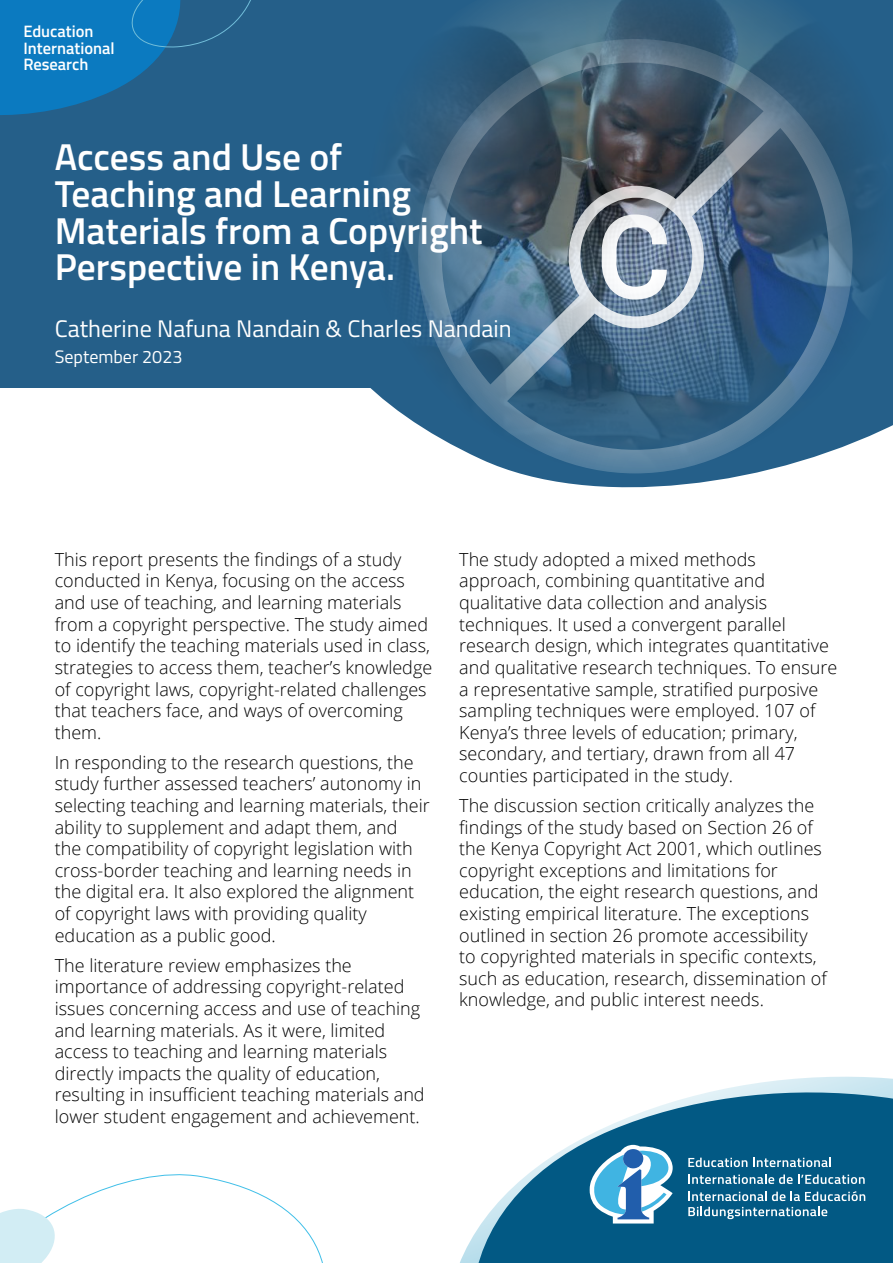
<style>
.page{position:relative;width:893px;height:1263px;background:#fff}
.page>*{position:absolute;margin:0;border:0;box-sizing:border-box;transform-origin:0 0}
.t1{font:600 37.5px/36.8px "Titillium";color:#fff}
.Cover_Date{font:24px "Titillium";color:#fff}
.t2{font:300 18px/21.6px "Open Sans";color:#000}
.Cover_Date-2{font:18px "Titillium";color:#fff}
.Cover_Title_White{font:600 16.5px "Titillium Web";color:#fff}
</style>
<div class="page">
<div style="left:0;top:0;width:583px;height:387px;background:#255f89"></div>
<img style="left:250px;top:0;width:643px;height:488px">
<svg style="left:0;top:1174px;width:323px;height:89px"></svg>
<svg style="left:460px;top:1076px;width:433px;height:187px;fill:#025984"></svg>
<svg style="left:0;top:0;width:256px;height:117px"></svg>
<svg style="left:688px;top:1157px;width:59px;height:10px"></svg>
<svg style="left:753px;top:1157px;width:78px;height:10px"></svg>
<svg style="left:688px;top:1174px;width:177px;height:10px;background:#538eab"></svg>
<svg style="left:688px;top:1191px;width:97px;height:10px"></svg>
<svg style="left:791px;top:1191px;width:74px;height:10px"></svg>
<svg style="left:688px;top:1207px;width:139px;height:12px;background:#4b88a7"></svg>
<svg style="left:590px;top:1145px;width:83px;height:78px"></svg>
<svg style="left:418px;top:39px;width:435px;height:434px;background:#4a6a84"></svg>
<svg style="left:602px;top:214px;width:65px;height:86px"></svg>
<p class="Cover_Title_White" style="left:23px;top:19px;width:72px">Education</p>
<p class="Cover_Title_White" style="left:23px;top:36px;width:93px">International</p>
<p class="Cover_Title_White" style="left:23px;top:52px;width:67px">Research</p>
<p class="t1" style="left:55px;top:137px;width:429px">Access and Use of<br>Teaching and Learning<br>Materials from a Copyright<br>Perspective in Kenya.</p>
<p class="Cover_Date" style="left:55px;top:311px;width:458px">Catherine Nafuna Nandain &amp; Charles Nandain</p>
<p class="Cover_Date-2" style="left:55px;top:343px;width:129px">September 2023</p>
<p class="t2" style="left:55px;top:548px;width:379px">This report presents the findings of a study conducted in Kenya, focusing on the access and use of teaching, and learning materials from a copyright perspective. The study aimed to identify the teaching materials used in class, strategies to access them, teacher’s knowledge of copyright laws, copyright-related challenges that teachers face, and ways of overcoming them.</p>
<p class="t2" style="left:55px;top:751px;width:376px">In responding to the research questions, the study further assessed teachers’ autonomy in selecting teaching and learning materials, their ability to supplement and adapt them, and<br>the compatibility of copyright legislation with cross-border teaching and learning needs in the digital era. It also explored the alignment of copyright laws with providing quality education as a public good.</p>
<p class="t2" style="left:55px;top:954px;width:371px">The literature review emphasizes the importance of addressing copyright-related issues concerning access and use of teaching and learning materials. As it were, limited access to teaching and learning materials directly impacts the quality of education, resulting in insufficient teaching materials and lower student engagement and achievement.</p>
<p class="t2" style="left:459px;top:548px;width:379px">The study adopted a mixed methods approach, combining quantitative and qualitative data collection and analysis techniques. It used a convergent parallel research design, which integrates quantitative and qualitative research techniques. To ensure a representative sample, stratified purposive sampling techniques were employed. 107 of Kenya’s three levels of education; primary, secondary, and tertiary, drawn from all 47 counties participated in the study.</p>
<p class="t2" style="left:459px;top:794px;width:369px">The discussion section critically analyzes the findings of the study based on Section 26 of the Kenya Copyright Act 2001, which outlines copyright exceptions and limitations for education, the eight research questions, and existing empirical literature. The exceptions outlined in section 26 promote accessibility to copyrighted materials in specific contexts, such as education, research, dissemination of knowledge, and public interest needs.</p>
</div>
